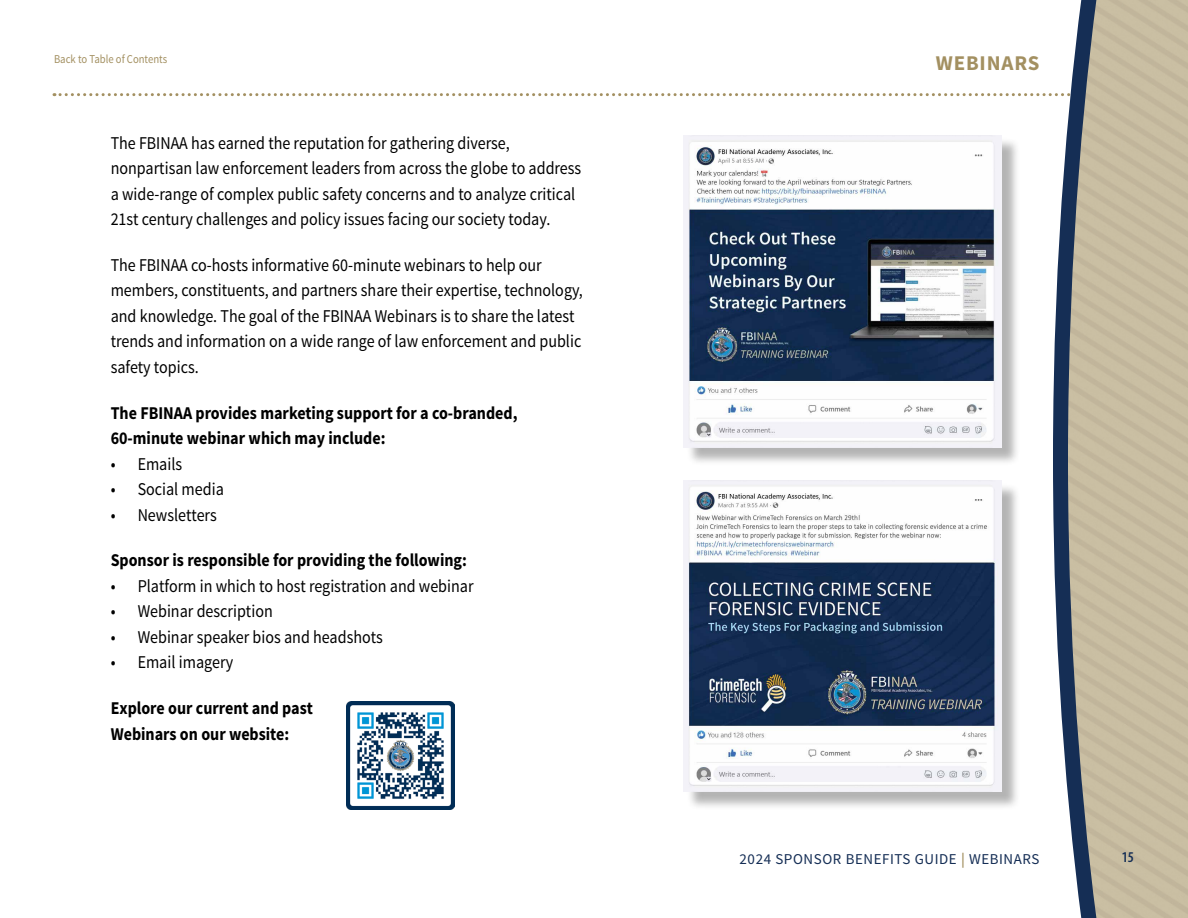
<style>
.page{position:relative;width:1188px;height:918px;background:#fff}
.page>*{position:absolute;margin:0;border:0;box-sizing:border-box;transform-origin:0 0}
.t1{font:700 21px "Source Sans Pro";letter-spacing:.04em;color:#a39061}
.t2{font:18px/25.5px "Source Sans Pro";color:#000;scale:.89 1}
.t3{font:700 18px/25.5px "Source Sans Pro";color:#000;scale:.89 1}
.t4{font:15px "Source Sans Pro";letter-spacing:.04em;color:#152e55}
.t5{font:600 condensed 15px "Myriad Pro";color:#152e55}
.t6{font:12px "Source Sans Pro";color:#a39061;scale:.89 1}
.s1{font-weight:600;color:#a39061}
</style>
<div class="page">
<svg style="left:54px;top:93px;width:991px;height:3px"></svg>
<svg style="left:1045px;top:0;width:143px;height:918px;background:#bab4a3"></svg>
<div style="left:686px;top:483px;width:335px;height:328px;background:#000;opacity:.3"></div>
<img style="left:684px;top:480px;width:318px;height:312px">
<div style="left:686px;top:137px;width:335px;height:329px;background:#000;opacity:.3"></div>
<img style="left:684px;top:135px;width:318px;height:312px">
<img style="left:346px;top:702px;width:108px;height:108px">
<p class="t6" style="left:54px;top:52px;width:129px">Back to Table of Contents</p>
<p class="t1" style="left:936px;top:49px;width:105px">Webinars</p>
<p class="t2" style="left:111px;top:130px;width:530px">The FBINAA has earned the reputation for gathering diverse, nonpartisan law enforcement leaders from across the globe to address a wide-range of complex public safety concerns and to analyze critical 21st century challenges and policy issues facing our society today.</p>
<p class="t2" style="left:111px;top:252px;width:532px">The FBINAA co-hosts informative 60-minute webinars to help our members, constituents, and partners share their expertise, technology, and knowledge. The goal of the FBINAA Webinars is to share the latest trends and information on a wide range of law enforcement and public safety topics.</p>
<p class="t3" style="left:111px;top:400px;width:44px">The FBINAA</p>
<p class="t3" style="left:111px;top:400px;width:459px;text-indent:85px">provides marketing support for a co-branded,<br>60-minute webinar which may include:</p>
<p class="t2" style="left:111px;top:451px;width:82px">• Emails</p>
<p class="t2" style="left:111px;top:477px;width:129px">• Social media</p>
<p class="t2" style="left:111px;top:502px;width:121px">• Newsletters</p>
<p class="t3" style="left:111px;top:548px;width:402px">Sponsor is responsible for providing the following:</p>
<p class="t2" style="left:111px;top:573px;width:409px">• Platform in which to host registration and webinar</p>
<p class="t2" style="left:111px;top:599px;width:184px">• Webinar description</p>
<p class="t2" style="left:111px;top:624px;width:307px">• Webinar speaker bios and headshots</p>
<p class="t2" style="left:111px;top:650px;width:139px">• Email imagery</p>
<p class="t3" style="left:111px;top:696px;width:229px">Explore our current and past<br>Webinars on our website:</p>
<p class="t4" style="left:740px;top:850px;width:251px">2024 SPONSOR BENEFITS GUIDE <span class="s1">|</span> Webinars</p>
<p class="t5" style="left:1122px;top:849px;width:14px">15</p>
</div>
